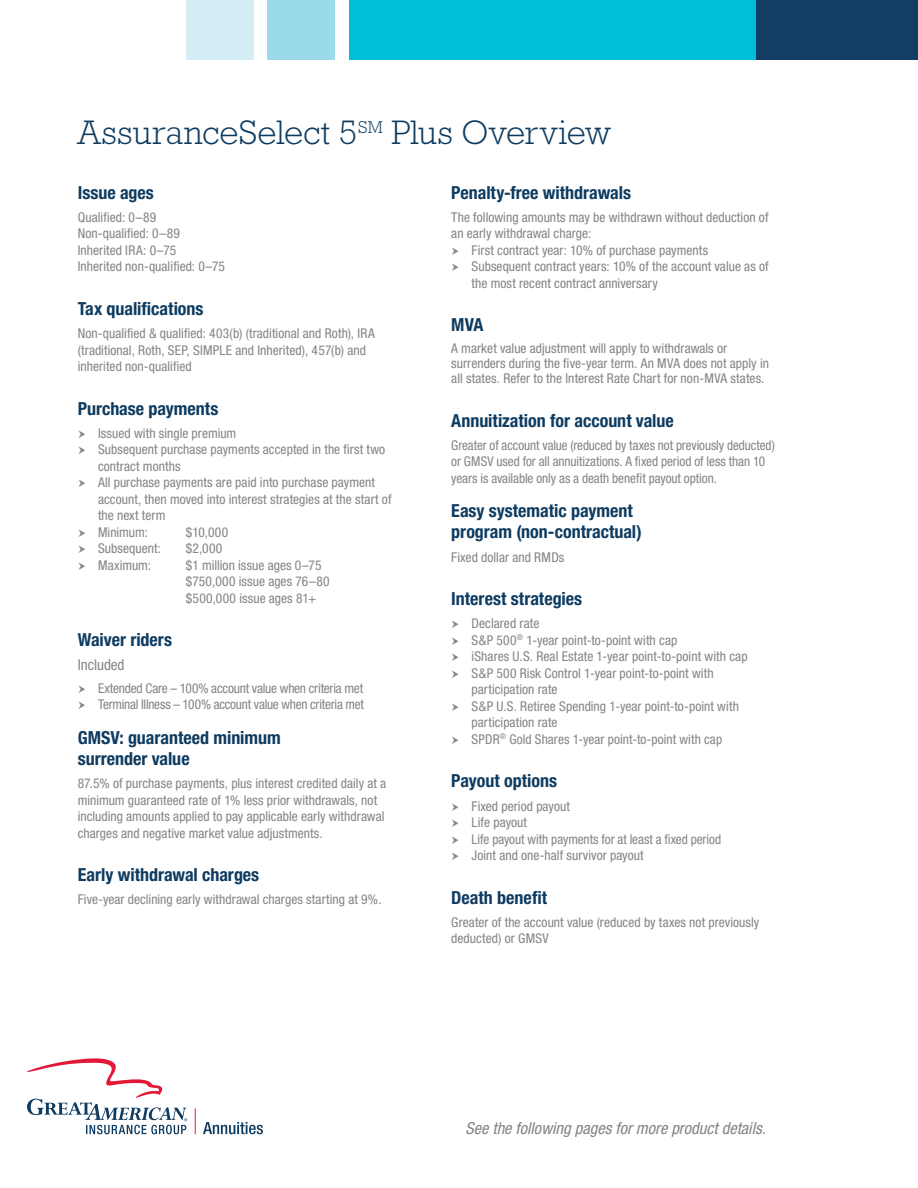
<style>
.page{position:relative;width:918px;height:1188px;background:#fff}
.page>*{position:absolute;margin:0;border:0;box-sizing:border-box;transform-origin:0 0}
.t1{font:300 34.5px "Rockwell Std";color:#0e3b60}
.t2{font:700 condensed 18px/21px "Helvetica Neue LT Std";color:#0e3b60}
.t3{font:italic condensed 16.5px "Helvetica Neue LT Std";color:#848487}
.t4{font:condensed 15px "Helvetica Neue LT Std";color:#848487}
.t5{font:condensed 13.5px/16.5px "Helvetica Neue LT Std";letter-spacing:.005em;color:#848487}
.t6{font:condensed 13.5px/16.5px "Helvetica Neue LT Std";letter-spacing:-.015em;color:#848487}
</style>
<div class="page">
<svg style="left:195px;top:1108px;width:1px;height:26px"></svg>
<svg style="left:203px;top:1122px;width:60px;height:12px"></svg>
<svg style="left:27px;top:1058px;width:160px;height:76px"></svg>
<div style="left:267px;top:0;width:68px;height:60px;background:#9adaea"></div>
<div style="left:186px;top:0;width:68px;height:60px;background:#d4eef5"></div>
<div style="left:752px;top:0;width:166px;height:60px;background:#133d62"></div>
<div style="left:350px;top:0;width:406px;height:60px;background:#00bfdb"></div>
<h1 class="t1" style="left:78px;top:113px;width:535px">AssuranceSelect 5<sup>SM</sup> Plus Overview</h1>
<h2 class="t2" style="left:78px;top:181px;width:78px">Issue ages</h2>
<p class="t5" style="left:78px;top:209px;width:149px">Qualified: 0–89<br>Non-qualified: 0–89<br>Inherited IRA: 0–75<br>Inherited non-qualified: 0–75</p>
<h2 class="t2" style="left:78px;top:298px;width:127px">Tax qualifications</h2>
<p class="t5" style="left:78px;top:325px;width:299px">Non-qualified &amp; qualified: 403(b) (traditional and Roth), IRA (traditional, Roth, SEP, SIMPLE and Inherited), 457(b) and inherited non-qualified</p>
<h2 class="t2" style="left:78px;top:397px;width:142px">Purchase payments</h2>
<p class="t5" style="left:98px;top:425px;width:295px">Issued with single premium<br>Subsequent purchase payments accepted in the first two contract months<br>All purchase payments are paid into purchase payment account, then moved into interest strategies at the start of the next term<br>Minimum:</p>
<p class="t5" style="left:186px;top:524px;width:44px">$10,000</p>
<p class="t5" style="left:98px;top:540px;width:64px">Subsequent:</p>
<p class="t5" style="left:186px;top:540px;width:38px">$2,000</p>
<p class="t5" style="left:98px;top:557px;width:55px">Maximum:</p>
<p class="t5" style="left:186px;top:557px;width:145px">$1 million issue ages 0–75 $750,000 issue ages 76–80 $500,000 issue ages 81+</p>
<h2 class="t2" style="left:78px;top:629px;width:96px">Waiver riders</h2>
<p class="t4" style="left:78px;top:656px;width:48px">Included</p>
<p class="t6" style="left:98px;top:680px;width:268px">Extended Care – 100% account value when criteria met<br>Terminal Illness – 100% account value when criteria met</p>
<h2 class="t2" style="left:78px;top:727px;width:204px">GMSV: guaranteed minimum surrender value</h2>
<p class="t5" style="left:78px;top:775px;width:310px">87.5% of purchase payments, plus interest credited daily at a minimum guaranteed rate of 1% less prior withdrawals, not including amounts applied to pay applicable early withdrawal charges and negative market value adjustments.</p>
<h2 class="t2" style="left:78px;top:864px;width:183px">Early withdrawal charges</h2>
<p class="t5" style="left:78px;top:891px;width:305px">Five-year declining early withdrawal charges starting at 9%.</p>
<h2 class="t2" style="left:451px;top:181px;width:181px">Penalty-free withdrawals</h2>
<p class="t5" style="left:451px;top:209px;width:319px">The following amounts may be withdrawn without deduction of</p>
<p class="t5" style="left:451px;top:225px;width:142px">an early withdrawal charge:</p>
<p class="t5" style="left:472px;top:242px;width:238px">First contract year: 10% of purchase payments</p>
<p class="t5" style="left:472px;top:258px;width:299px">Subsequent contract years: 10% of the account value as of</p>
<p class="t5" style="left:472px;top:275px;width:188px">the most recent contract anniversary</p>
<h2 class="t2" style="left:451px;top:314px;width:34px">MVA</h2>
<p class="t5" style="left:451px;top:341px;width:319px;line-height:15px">A market value adjustment will apply to withdrawals or surrenders during the five-year term. An MVA does not apply in all states. Refer to the Interest Rate Chart for non-MVA states.</p>
<h2 class="t2" style="left:451px;top:409px;width:224px">Annuitization for account value</h2>
<p class="t5" style="left:451px;top:437px;width:325px">Greater of account value (reduced by taxes not previously deducted) or GMSV used for all annuitizations. A fixed period of less than 10 years is available only as a death benefit payout option.</p>
<h2 class="t2" style="left:451px;top:500px;width:192px">Easy systematic payment program (non-contractual)</h2>
<p class="t5" style="left:451px;top:548px;width:115px">Fixed dollar and RMDs</p>
<h2 class="t2" style="left:451px;top:588px;width:132px">Interest strategies</h2>
<p class="t5" style="left:472px;top:615px;width:278px">Declared rate<br>S&amp;P 500<sup>®</sup> 1-year point-to-point with cap<br>iShares U.S. Real Estate 1-year point-to-point with cap S&amp;P 500 Risk Control 1-year point-to-point with participation rate<br>S&amp;P U.S. Retiree Spending 1-year point-to-point with participation rate<br>SPDR<sup>®</sup> Gold Shares 1-year point-to-point with cap</p>
<h2 class="t2" style="left:451px;top:770px;width:107px">Payout options</h2>
<p class="t5" style="left:472px;top:797px;width:251px">Fixed period payout<br>Life payout<br>Life payout with payments for at least a fixed period<br>Joint and one-half survivor payout</p>
<h2 class="t2" style="left:451px;top:886px;width:97px">Death benefit</h2>
<p class="t5" style="left:451px;top:914px;width:310px">Greater of the account value (reduced by taxes not previously deducted) or GMSV</p>
<p class="t3" style="left:466px;top:1119px;width:302px">See the following pages for more product details.</p>
</div>
